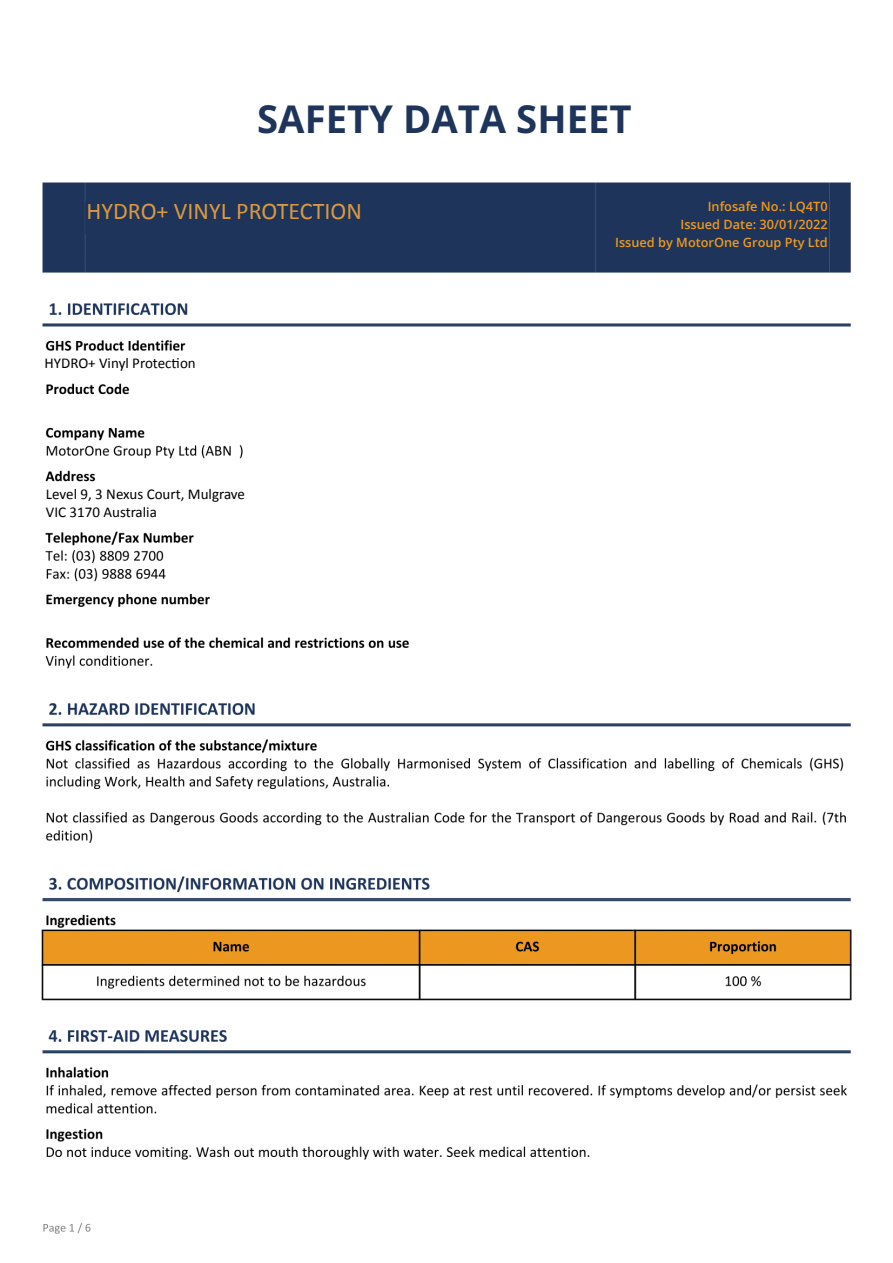
<style>
.page{position:relative;width:893px;height:1263px;background:#fff}
.page>*{position:absolute;margin:0;border:0;box-sizing:border-box;transform-origin:0 0}
.t1{font:700 38.25px "Open Sans";color:#1e345a}
.t2{font:24px "Calibri";color:#da993f}
.t3{font:15px/18px "Calibri";color:#000}
.t4{font:600 12.75px/18px "Open Sans";color:#ed9920;text-align:right}
</style>
<div class="page">
<img style="left:41px;top:182px;width:811px;height:1052px">
<div style="left:46px;top:487px;width:270px;height:44px;background:#fff"></div>
<div style="left:44px;top:357px;width:264px;height:21px;background:#fff"></div>
<div style="left:86px;top:201px;width:418px;height:32px;background:#1e345a"></div>
<div style="left:600px;top:201px;width:229px;height:60px;background:#1e345a"></div>
<h1 class="t1" style="left:257px;top:93px;width:376px">SAFETY DATA SHEET</h1>
<h2 class="t2" style="left:86px;top:194px;width:277px">HYDRO+ VINYL PROTECTION</h2>
<h2 class="t2" style="left:160px;top:194px;width:234px">G9+ VINYL PROTECTION</h2>
<p class="t3" style="left:44px;top:354px;width:153px">HYDRO+ Vinyl Protection</p>
<p class="t3" style="left:46px;top:484px;width:201px">Level 9, 3 Nexus Court, Mulgrave<br>VIC 3170 Australia</p>
<p class="t4" style="left:615px;top:197px;width:214px">Infosafe No.: LQ4T0<br>Issued Date: 30/01/2022<br>Issued by MotorOne Group Pty Ltd</p>
</div>
